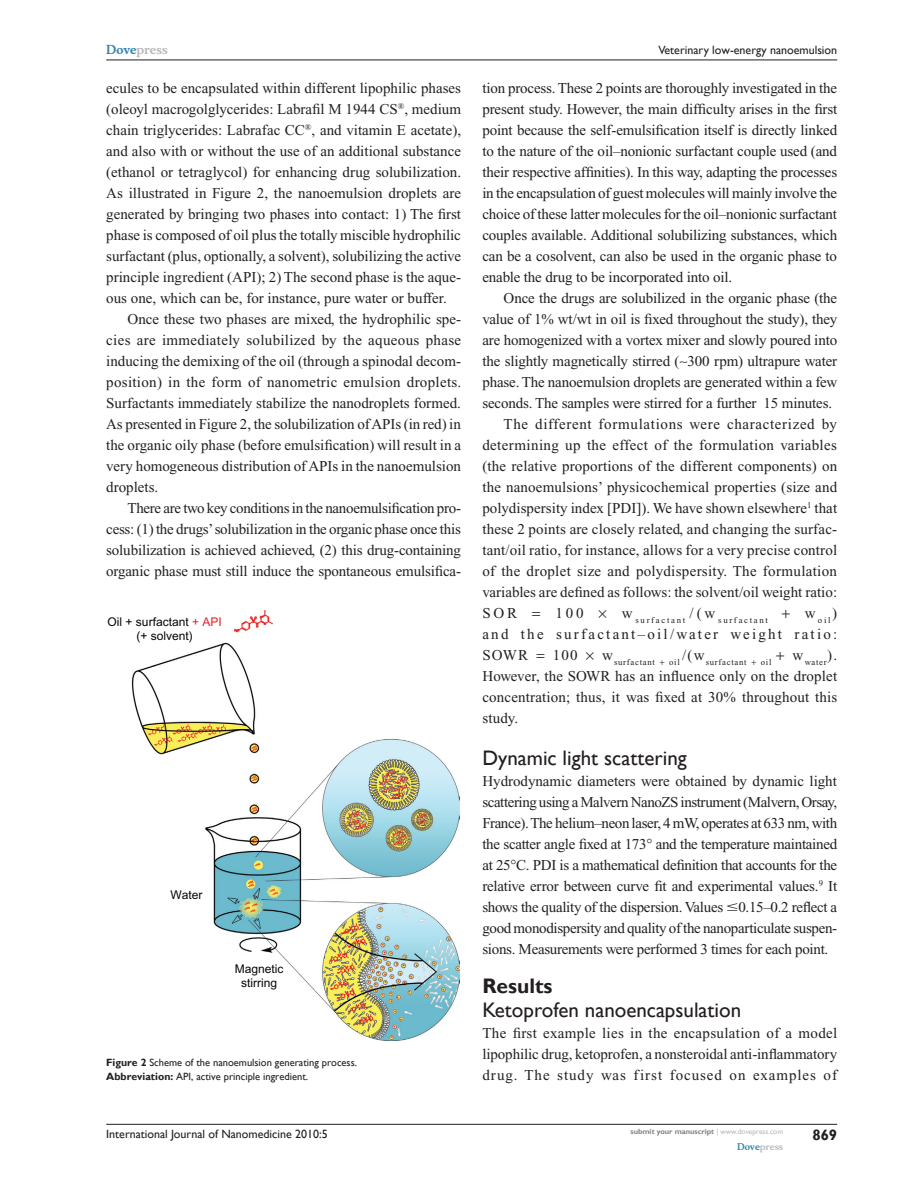
<style>
.page{position:relative;width:918px;height:1188px;background:#fff}
.page>*{position:absolute;margin:0;border:0;box-sizing:border-box;transform-origin:0 0}
.t1{font:21px "Gill Sans";color:#231f20}
.t2{font:700 21px "Gill Sans";color:#231f20}
.t3{font:15px/21px "Times New Roman";color:#231f20;text-align:justify}
.t4{font:15px "Times New Roman";letter-spacing:.02em;color:#231f20}
.t5{font:15px "Times New Roman";letter-spacing:-.02em;color:#231f20}
.t6{font:15px "Times New Roman";letter-spacing:.025em;color:#231f20}
.t7{font:15px "Times New Roman";letter-spacing:.045em;color:#231f20}
.t8{font:15px/21px "Times New Roman";letter-spacing:.15em;color:#231f20}
.t9{font:700 15px "Gill Sans";color:#231f20}
.t10{font:12px "Gill Sans";color:#231f20}
.t11{font:12px/14.4px "Arial";color:#040503;text-align:center}
.t12{font:700 12px "Musee";color:#b8b9bc}
.t13{font:10.5px/13.5px "Gill Sans";color:#231f20}
.t14{font:700 9px "Musee";color:#b8b9bc}
.t15{font:8.7px "Times New Roman";letter-spacing:.08em;color:#231f20}
.t16{font:8.7px "Times New Roman";letter-spacing:.19em;color:#231f20}
.t17{font:700 7.5px "Gill Sans";color:#808285}
.s1{color:#3485ae}
.s2{color:#ed1f26}
.s3{font-weight:700}
.s4{font-family:"Mathematical Pi One"}
.s5{font-weight:400;color:#b8b9bc}
</style>
<div class="page">
<hr style="left:106px;top:1124px;width:731px;height:1px;background:#231f20">
<hr style="left:106px;top:60px;width:731px;height:1px;background:#231f20">
<img style="left:131px;top:611px;width:329px;height:430px">
<p class="t12" style="left:106px;top:43px;width:63px"><span class="s1">Dove</span>press</p>
<p class="t3" style="left:106px;top:77px;width:356px">ecules to be encapsulated within different lipophilic phases</p>
<p class="t3" style="left:106px;top:98px;width:356px">(oleoyl macrogolglycerides: Labrafil M 1944 CS<sup>®</sup>, medium</p>
<p class="t3" style="left:106px;top:119px;width:356px">chain triglycerides: Labrafac CC<sup>®</sup>, and vitamin E acetate),</p>
<p class="t3" style="left:106px;top:140px;width:356px">and also with or without the use of an additional substance</p>
<p class="t3" style="left:106px;top:161px;width:356px">(ethanol or tetraglycol) for enhancing drug solubilization.</p>
<p class="t3" style="left:106px;top:182px;width:356px">As illustrated in Figure 2, the nanoemulsion droplets are</p>
<p class="t3" style="left:106px;top:203px;width:356px">generated by bringing two phases into contact: 1) The first</p>
<p class="t3" style="left:106px;top:224px;width:356px">phase is composed of oil plus the totally miscible hydrophilic</p>
<p class="t3" style="left:106px;top:245px;width:356px">surfactant (plus, optionally, a solvent), solubilizing the active</p>
<p class="t3" style="left:106px;top:266px;width:356px">principle ingredient (API); 2) The second phase is the aque-</p>
<p class="t3" style="left:106px;top:287px;width:342px">ous one, which can be, for instance, pure water or buffer.</p>
<p class="t3" style="left:128px;top:308px;width:335px">Once these two phases are mixed, the hydrophilic spe-</p>
<p class="t4" style="left:106px;top:331px;width:356px">cies are immediately solubilized by the aqueous phase</p>
<p class="t3" style="left:106px;top:350px;width:356px">inducing the demixing of the oil (through a spinodal decom-</p>
<p class="t4" style="left:106px;top:373px;width:357px">position) in the form of nanometric emulsion droplets.</p>
<p class="t3" style="left:106px;top:392px;width:356px">Surfactants immediately stabilize the nanodroplets formed.</p>
<p class="t3" style="left:106px;top:413px;width:356px">As presented in Figure 2, the solubilization of APIs (in red) in</p>
<p class="t3" style="left:106px;top:434px;width:356px">the organic oily phase (before emulsification) will result in a</p>
<p class="t3" style="left:106px;top:455px;width:356px">very homogeneous distribution of APIs in the nanoemulsion</p>
<p class="t3" style="left:106px;top:476px;width:54px">droplets.</p>
<p class="t5" style="left:128px;top:499px;width:335px">There are two key conditions in the nanoemulsification pro-</p>
<p class="t3" style="left:106px;top:518px;width:356px">cess: (1) the drugs’ solubilization in the organic phase once this</p>
<p class="t3" style="left:106px;top:539px;width:356px">solubilization is achieved achieved, (2) this drug-containing</p>
<p class="t3" style="left:106px;top:560px;width:356px">organic phase must still induce the spontaneous emulsifica-</p>
<p class="t11" style="left:108px;top:614px;width:116px">Oil + surfactant <span class="s2">+ API </span>(+ solvent)</p>
<p class="t11" style="left:170px;top:887px;width:34px">Water</p>
<p class="t11" style="left:235px;top:962px;width:50px">Magnetic stirring</p>
<p class="t13" style="left:106px;top:1056px;width:252px"><span class="s3">Figure 2</span> Scheme of the nanoemulsion generating process.<br><span class="s3">Abbreviation:</span> API, active principle ingredient.</p>
<p class="t10" style="left:659px;top:43px;width:180px">Veterinary low-energy nanoemulsion</p>
<p class="t3" style="left:482px;top:77px;width:356px">tion process. These 2 points are thoroughly investigated in the present study. However, the main difficulty arises in the first point because the self-emulsification itself is directly linked to the nature of the oil–nonionic surfactant couple used (and their respective affinities). In this way, adapting the processes in the encapsulation of guest molecules will mainly involve the choice of these latter molecules for the oil–nonionic surfactant couples available. Additional solubilizing substances, which can be a cosolvent, can also be used in the organic phase to enable the drug to be incorporated into oil.</p>
<p class="t3" style="left:504px;top:287px;width:335px">Once the drugs are solubilized in the organic phase (the</p>
<p class="t3" style="left:482px;top:308px;width:356px">value of 1% wt/wt in oil is fixed throughout the study), they</p>
<p class="t3" style="left:482px;top:329px;width:356px">are homogenized with a vortex mixer and slowly poured into</p>
<p class="t3" style="left:482px;top:350px;width:356px">the slightly magnetically stirred (∼300 rpm) ultrapure water</p>
<p class="t3" style="left:482px;top:371px;width:356px">phase. The nanoemulsion droplets are generated within a few</p>
<p class="t3" style="left:482px;top:392px;width:351px">seconds. The samples were stirred for a further 15 minutes.</p>
<p class="t7" style="left:504px;top:415px;width:335px">The different formulations were characterized by</p>
<p class="t6" style="left:482px;top:436px;width:356px">determining up the effect of the formulation variables</p>
<p class="t3" style="left:482px;top:455px;width:356px">(the relative proportions of the different components) on</p>
<p class="t3" style="left:482px;top:476px;width:356px">the nanoemulsions’ physicochemical properties (size and</p>
<p class="t3" style="left:482px;top:497px;width:356px">polydispersity index [PDI]). We have shown elsewhere<sup>1</sup> that</p>
<p class="t3" style="left:482px;top:518px;width:356px">these 2 points are closely related, and changing the surfac-</p>
<p class="t3" style="left:482px;top:539px;width:356px">tant/oil ratio, for instance, allows for a very precise control</p>
<p class="t4" style="left:482px;top:562px;width:356px">of the droplet size and polydispersity. The formulation</p>
<p class="t3" style="left:482px;top:581px;width:356px">variables are defined as follows: the solvent/oil weight ratio:</p>
<p class="t3" style="left:482px;top:602px;width:36px">SOR</p>
<p class="t3" style="left:555px;top:602px;width:30px">100</p>
<p class="t16" style="left:622px;top:615px;width:148px"><sup>w</sup> surfactant <sup>/(w</sup> surfactant</p>
<p class="t15" style="left:805px;top:615px;width:34px"><sup>w</sup>oil<sup>)</sup></p>
<p class="t8" style="left:482px;top:623px;width:356px">and the surfactant–oil/water weight ratio:<br>SOWR</p>
<p class="t3" style="left:553px;top:644px;width:26px">100</p>
<p class="t15" style="left:602px;top:657px;width:54px"><sup>w</sup>surfactant</p>
<p class="t15" style="left:669px;top:657px;width:79px">oil <sup>/(w</sup>surfactant</p>
<p class="t15" style="left:761px;top:657px;width:12px">oil</p>
<p class="t15" style="left:793px;top:657px;width:46px"><sup>w</sup>water<sup>).</sup></p>
<p class="t3" style="left:482px;top:665px;width:357px">However, the SOWR has an influence only on the droplet concentration; thus, it was fixed at 30% throughout this study.</p>
<h1 class="t1" style="left:482px;top:745px;width:206px">Dynamic light scattering</h1>
<p class="t3" style="left:482px;top:770px;width:356px">Hydrodynamic diameters were obtained by dynamic light scattering using a Malvern NanoZS instrument (Malvern, Orsay, France). The helium–neon laser, 4 mW, operates at 633 nm, with the scatter angle fixed at 173 and the temperature maintained at 25 C. PDI is a mathematical definition that accounts for the relative error between curve fit and experimental values.<sup>9</sup> It shows the quality of the dispersion. Values <span class="s4">#</span>0.15–0.2 reflect a good monodispersity and quality of the nanoparticulate suspen&shy;sions. Measurements were performed 3 times for each point.</p>
<h1 class="t2" style="left:482px;top:973px;width:72px">Results</h1>
<h1 class="t1" style="left:482px;top:997px;width:260px">Ketoprofen nanoencapsulation</h1>
<p class="t3" style="left:482px;top:1022px;width:357px">The first example lies in the encapsulation of a model lipophilic drug, ketoprofen, a nonsteroidal anti-inflammatory drug. The study was first focused on examples of</p>
<p class="t10" style="left:106px;top:1127px;width:223px">International Journal of Nanomedicine 2010:5</p>
<p class="t17" style="left:631px;top:1127px;width:154px">submit your manuscript <span class="s5">| www.dovepress.com</span></p>
<p class="t14" style="left:737px;top:1141px;width:48px"><span class="s1">Dove</span>press</p>
<p class="t9" style="left:812px;top:1126px;width:26px">869</p>
</div>
